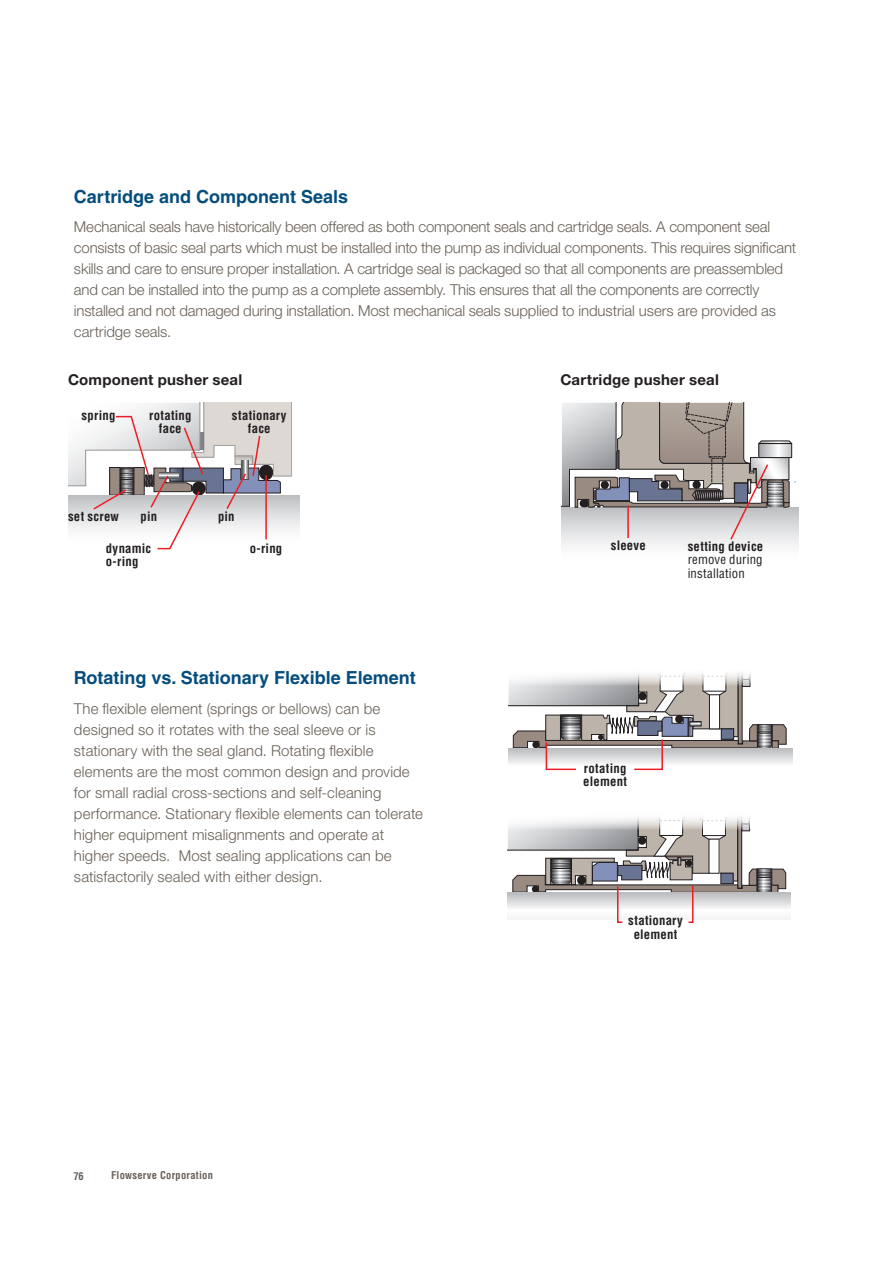
<style>
.page{position:relative;width:893px;height:1263px;background:#fff}
.page>*{position:absolute;margin:0;border:0;box-sizing:border-box;transform-origin:0 0}
.PC_Blue_Subhead{font:700 18px "Helvetica LT Std";color:#044d7c}
.Body{font:300 15px/21px "Helvetica Neue LT Std";letter-spacing:-.01em;color:#696057}
.Body-2{font:700 15px "Helvetica Neue LT Std";letter-spacing:.015em;color:#231f20}
.Body-3{font:700 condensed 12.75px/13.5px "Helvetica LT Std";letter-spacing:.02em;color:#231f20;text-align:center}
.Body-4{font:condensed 12.75px/13.5px "Helvetica LT Std";letter-spacing:.015em;color:#231f20;text-align:justify}
.PC-Page_Footer{font:700 condensed 10.5px "Helvetica LT Std";letter-spacing:.025em;color:#696057}
.PC-Page_numbers__rig{font:700 condensed 10.5px "Helvetica LT Std";color:#696057}
.s1{font-weight:700}
</style>
<div class="page">
<svg style="left:787px;top:748px;width:6px;height:16px"></svg>
<svg style="left:508px;top:672px;width:279px;height:99px"></svg>
<svg style="left:508px;top:817px;width:278px;height:106px"></svg>
<div style="left:562px;top:507px;width:236px;height:55px;background:#f9f9f9"></div>
<svg style="left:562px;top:403px;width:233px;height:137px"></svg>
<div style="left:68px;top:495px;width:231px;height:50px;background:linear-gradient(to bottom,#c2c3c6,#fff)"></div>
<svg style="left:68px;top:403px;width:224px;height:147px"></svg>
<hr style="left:265px;top:475px;width:2px;height:64px;background:#ee1d23">
<p class="PC_Blue_Subhead" style="left:74px;top:185px;width:276px">Cartridge and Component Seals</p>
<p class="Body" style="left:74px;top:216px;width:724px">Mechanical seals have historically been offered as both component seals and cartridge seals. A component seal consists of basic seal parts which must be installed into the pump as individual components. This requires significant skills and care to ensure proper installation. A cartridge seal is packaged so that all components are preassembled and can be installed into the pump as a complete assembly. This ensures that all the components are correctly installed and not damaged during installation. Most mechanical seals supplied to industrial users are provided as cartridge seals.</p>
<p class="Body-2" style="left:68px;top:370px;width:176px">Component pusher seal</p>
<p class="Body-2" style="left:560px;top:370px;width:160px">Cartridge pusher seal</p>
<p class="Body-3" style="left:82px;top:408px;width:35px">spring</p>
<p class="Body-3" style="left:149px;top:408px;width:44px">rotating face</p>
<p class="Body-3" style="left:232px;top:408px;width:56px">stationary face</p>
<p class="Body-3" style="left:68px;top:509px;width:53px">set screw</p>
<p class="Body-3" style="left:141px;top:509px;width:18px">pin</p>
<p class="Body-3" style="left:218px;top:509px;width:18px">pin</p>
<p class="Body-3" style="left:106px;top:541px;width:47px;text-align:left">dynamic o-ring</p>
<p class="Body-3" style="left:250px;top:541px;width:34px">o-ring</p>
<p class="PC_Blue_Subhead" style="left:74px;top:667px;width:343px">Rotating vs. Stationary Flexible Element</p>
<p class="Body" style="left:74px;top:698px;width:350px">The flexible element (springs or bellows) can be designed so it rotates with the seal sleeve or is stationary with the seal gland. Rotating flexible elements are the most common design and provide for small radial cross-sections and self-cleaning performance. Stationary flexible elements can tolerate higher equipment misalignments and operate at higher speeds. Most sealing applications can be satisfactorily sealed with either design.</p>
<p class="PC-Page_numbers__rig" style="left:73px;top:1169px;width:12px">76</p>
<p class="PC-Page_Footer" style="left:111px;top:1168px;width:103px">Flowserve Corporation</p>
<p class="Body-3" style="left:611px;top:538px;width:37px">sleeve</p>
<p class="Body-4" style="left:688px;top:539px;width:77px"><span class="s1">setting device </span>remove during installation</p>
<p class="Body-3" style="left:583px;top:761px;width:45px;text-align:left">rotating element</p>
<p class="Body-3" style="left:628px;top:914px;width:56px">stationary element</p>
</div>
